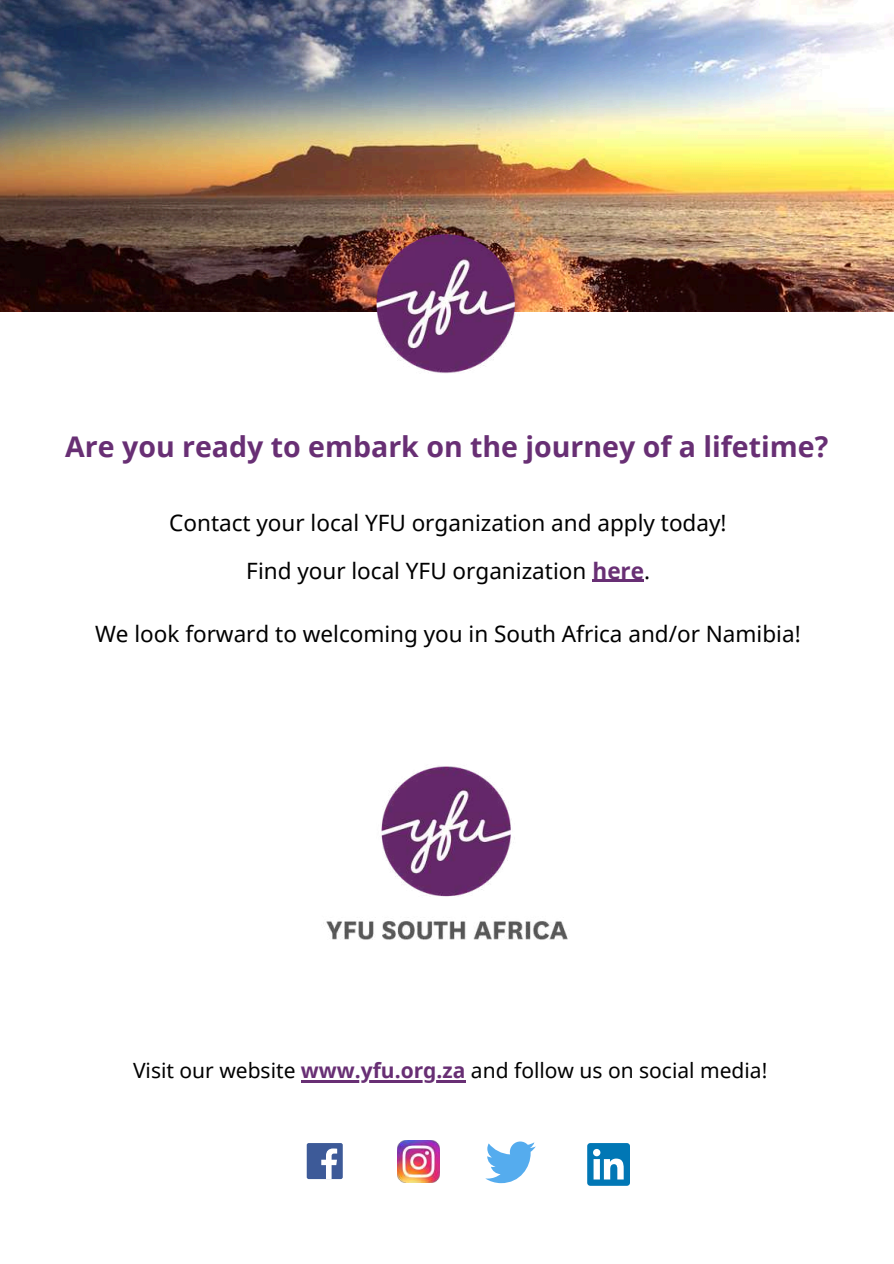
<style>
.page{position:relative;width:894px;height:1264px;background:#fff}
.page>*{position:absolute;margin:0;border:0;box-sizing:border-box;transform-origin:0 0}
.t1{font:700 28.5px "Noto Sans";color:#682f74}
.t2{font:22.5px/47.2px "Noto Sans";color:#000;text-align:center}
.t3{font:21px "Noto Sans";color:#000}
.s1{font-weight:700;color:#682f74}
</style>
<div class="page">
<div style="left:306px;top:1142px;width:36px;height:36px;background:#3d5a98;border-radius:2px"></div>
<svg style="left:321px;top:1148px;width:16px;height:30px"></svg>
<img style="left:398px;top:1140px;width:41px;height:42px">
<svg style="left:485px;top:1141px;width:50px;height:42px"></svg>
<div style="left:587px;top:1142px;width:42px;height:43px;background:#0177b5;border-radius:3px"></div>
<svg style="left:593px;top:1148px;width:30px;height:31px"></svg>
<img style="left:0;top:0;width:893px;height:312px">
<img style="left:369px;top:232px;width:154px;height:142px">
<img style="left:326px;top:766px;width:242px;height:174px">
<hr style="left:592px;top:579px;width:52px;height:3px;background:#682f74">
<hr style="left:301px;top:1079px;width:164px;height:3px;background:#682f74">
<p class="t1" style="left:65px;top:427px;width:764px">Are you ready to embark on the journey of a lifetime?</p>
<p class="t2" style="left:169px;top:499px;width:558px">Contact your local YFU organization and apply today!<br>Find your local YFU organization <span class="s1">here</span>.</p>
<p class="t2" style="left:95px;top:609px;width:707px">We look forward to welcoming you in South Africa and/or Namibia!</p>
<p class="t3" style="left:133px;top:1055px;width:635px">Visit our website <span class="s1">www.yfu.org.za</span> and follow us on social media!</p>
</div>
